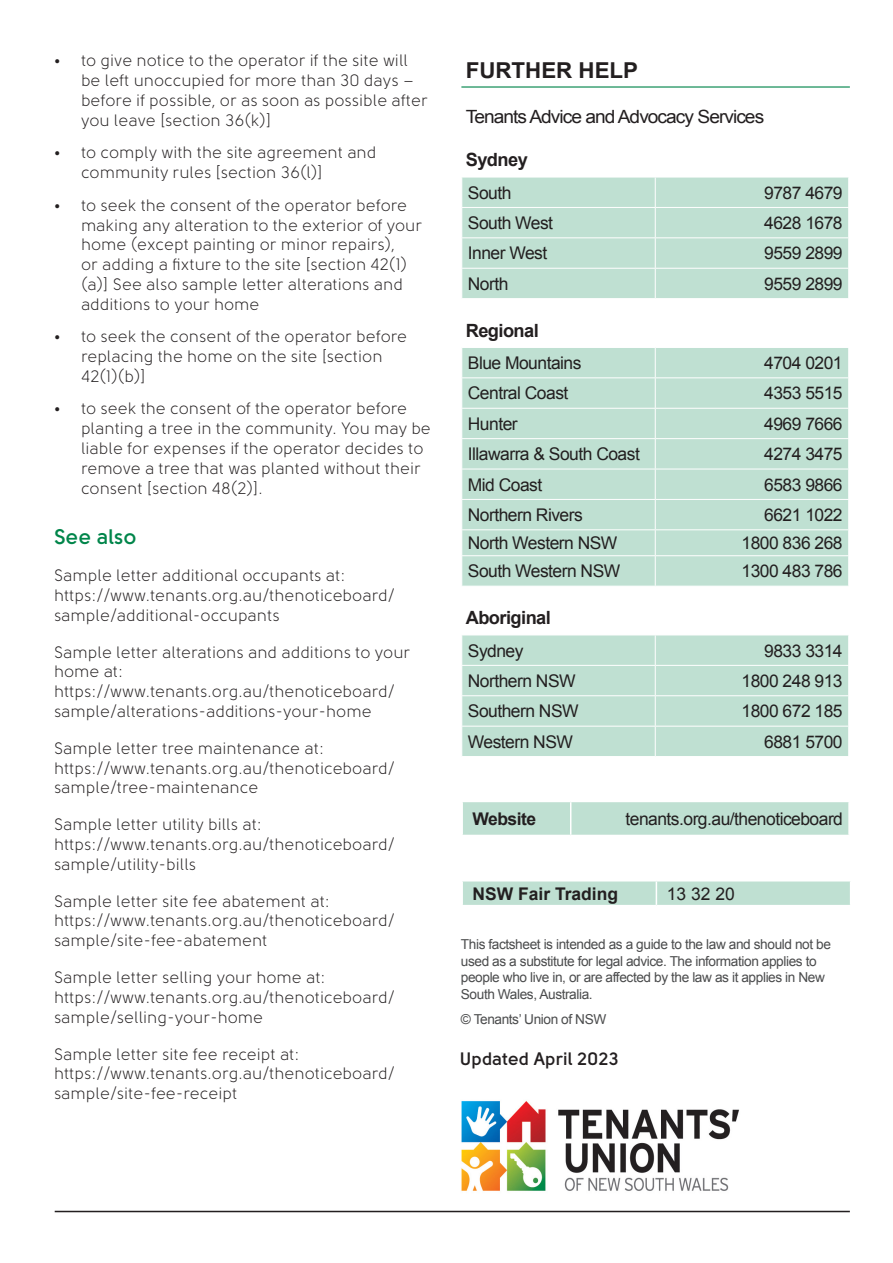
<style>
.page{position:relative;width:893px;height:1263px;background:#fff}
.page>*{position:absolute;margin:0;border:0;box-sizing:border-box;transform-origin:0 0}
.t1{font:700 21.9px "Arial";color:#231f20}
.Heading_fact_sheet{font:700 21px "Solomon Sans Semi";color:#00854a}
.t2{font:18.3px "Arial";letter-spacing:-.05em;color:#231f20;scale:1.05 1}
.t3{font:700 18.3px "Arial";letter-spacing:-.03em;color:#231f20}
.Heading_fact_sheet-2{font:700 18px "Solomon Sans Semi";color:#231f20}
.t4{font:17.4px "Arial";letter-spacing:-.03em;color:#231f20}
.t5{font:700 17.4px "Arial";color:#231f20}
.t6{font:700 17.4px "Arial";letter-spacing:-.03em;color:#231f20}
.t7{font:700 16.65px "Arial";letter-spacing:-.03em;color:#231f20}
.Heading_fact_sheet-3{font:16.5px/19.8px "Solomon Sans Book";color:#231f20}
.t8{font:13.65px/16.4px "Arial";letter-spacing:-.03em;color:#4b4c4d}
</style>
<div class="page">
<div style="left:462px;top:178px;width:386px;height:120px;background:#bfe0d2"></div>
<hr style="left:655px;top:177px;width:1px;height:30px;background:#fff">
<hr style="left:461px;top:207px;width:194px;height:1px;background:#fff">
<hr style="left:655px;top:207px;width:194px;height:1px;background:#fff">
<svg style="left:655px;top:208px;width:1px;height:29px"></svg>
<svg style="left:848px;top:208px;width:1px;height:29px"></svg>
<hr style="left:461px;top:237px;width:194px;height:1px;background:#fff">
<hr style="left:655px;top:237px;width:194px;height:1px;background:#fff">
<hr style="left:655px;top:238px;width:1px;height:30px;background:#fff">
<hr style="left:461px;top:268px;width:194px;height:1px;background:#fff">
<hr style="left:655px;top:268px;width:194px;height:1px;background:#fff">
<svg style="left:655px;top:269px;width:1px;height:29px"></svg>
<svg style="left:848px;top:269px;width:1px;height:29px"></svg>
<div style="left:462px;top:348px;width:386px;height:238px;background:#bfe0d2"></div>
<svg style="left:655px;top:348px;width:1px;height:29px"></svg>
<svg style="left:848px;top:348px;width:1px;height:29px"></svg>
<hr style="left:461px;top:377px;width:194px;height:1px;background:#fff">
<hr style="left:655px;top:377px;width:194px;height:1px;background:#fff">
<hr style="left:655px;top:378px;width:1px;height:30px;background:#fff">
<hr style="left:461px;top:408px;width:194px;height:1px;background:#fff">
<hr style="left:655px;top:408px;width:194px;height:1px;background:#fff">
<svg style="left:655px;top:409px;width:1px;height:29px"></svg>
<svg style="left:848px;top:409px;width:1px;height:29px"></svg>
<hr style="left:461px;top:438px;width:194px;height:1px;background:#fff">
<hr style="left:655px;top:438px;width:194px;height:1px;background:#fff">
<hr style="left:655px;top:439px;width:1px;height:30px;background:#fff">
<hr style="left:461px;top:469px;width:194px;height:1px;background:#fff">
<hr style="left:655px;top:469px;width:194px;height:1px;background:#fff">
<hr style="left:655px;top:469px;width:1px;height:30px;background:#fff">
<hr style="left:461px;top:499px;width:194px;height:1px;background:#fff">
<hr style="left:655px;top:499px;width:194px;height:1px;background:#fff">
<hr style="left:461px;top:529px;width:194px;height:1px;background:#fff">
<hr style="left:655px;top:529px;width:194px;height:1px;background:#fff">
<svg style="left:655px;top:500px;width:1px;height:55px"></svg>
<svg style="left:848px;top:500px;width:1px;height:55px"></svg>
<hr style="left:461px;top:555px;width:194px;height:1px;background:#fff">
<hr style="left:655px;top:555px;width:194px;height:1px;background:#fff">
<hr style="left:655px;top:556px;width:1px;height:30px;background:#fff">
<div style="left:462px;top:636px;width:386px;height:120px;background:#bfe0d2"></div>
<hr style="left:655px;top:635px;width:1px;height:30px;background:#fff">
<hr style="left:461px;top:665px;width:194px;height:1px;background:#fff">
<hr style="left:655px;top:665px;width:194px;height:1px;background:#fff">
<svg style="left:655px;top:666px;width:1px;height:29px"></svg>
<svg style="left:848px;top:666px;width:1px;height:29px"></svg>
<hr style="left:461px;top:695px;width:194px;height:1px;background:#fff">
<hr style="left:655px;top:695px;width:194px;height:1px;background:#fff">
<hr style="left:655px;top:696px;width:1px;height:30px;background:#fff">
<hr style="left:461px;top:726px;width:194px;height:1px;background:#fff">
<hr style="left:655px;top:726px;width:194px;height:1px;background:#fff">
<hr style="left:655px;top:726px;width:1px;height:30px;background:#fff">
<div style="left:463px;top:802px;width:385px;height:33px;background:#bfe0d2"></div>
<hr style="left:570px;top:802px;width:1px;height:33px;background:#fff">
<div style="left:462px;top:881px;width:389px;height:24px;background:#bfe0d2"></div>
<hr style="left:461px;top:86px;width:389px;height:2px;background:#00854a">
<img style="left:461px;top:1101px;width:278px;height:90px">
<hr style="left:55px;top:1211px;width:795px;height:1px;background:#231f20">
<p class="Heading_fact_sheet-3" style="left:81px;top:51px;width:348px;text-indent:-27px">• to give notice to the operator if the site will be left unoccupied for more than 30 days – before if possible, or as soon as possible after you leave [section 36(k)]</p>
<p class="Heading_fact_sheet-3" style="left:81px;top:143px;width:297px;text-indent:-27px">• to comply with the site agreement and community rules [section 36(l)]</p>
<p class="Heading_fact_sheet-3" style="left:81px;top:195px;width:343px;text-indent:-27px">• to seek the consent of the operator before making any alteration to the exterior of your home (except painting or minor repairs),<br>or adding a fixture to the site [section 42(1) (a)] See also sample letter alterations and additions to your home</p>
<p class="Heading_fact_sheet-3" style="left:81px;top:327px;width:328px;text-indent:-27px">• to seek the consent of the operator before replacing the home on the site [section<br>42(1)(b)]</p>
<p class="Heading_fact_sheet-3" style="left:81px;top:399px;width:351px;text-indent:-27px">• to seek the consent of the operator before planting a tree in the community. You may be liable for expenses if the operator decides to remove a tree that was planted without their consent [section 48(2)].</p>
<p class="Heading_fact_sheet" style="left:54px;top:525px;width:84px">See also</p>
<p class="Heading_fact_sheet-3" style="left:54px;top:566px;width:342px">Sample letter additional occupants at: https://www.tenants.org.au/thenoticeboard/ sample/additional-occupants</p>
<p class="Heading_fact_sheet-3" style="left:54px;top:642px;width:358px">Sample letter alterations and additions to your home at: https://www.tenants.org.au/thenoticeboard/ sample/alterations-additions-your-home</p>
<p class="Heading_fact_sheet-3" style="left:54px;top:738px;width:342px">Sample letter tree maintenance at: https://www.tenants.org.au/thenoticeboard/ sample/tree-maintenance</p>
<p class="Heading_fact_sheet-3" style="left:54px;top:815px;width:342px">Sample letter utility bills at: https://www.tenants.org.au/thenoticeboard/ sample/utility-bills</p>
<p class="Heading_fact_sheet-3" style="left:54px;top:891px;width:342px">Sample letter site fee abatement at: https://www.tenants.org.au/thenoticeboard/ sample/site-fee-abatement</p>
<p class="Heading_fact_sheet-3" style="left:54px;top:967px;width:342px">Sample letter selling your home at: https://www.tenants.org.au/thenoticeboard/ sample/selling-your-home</p>
<p class="Heading_fact_sheet-3" style="left:54px;top:1044px;width:342px">Sample letter site fee receipt at: https://www.tenants.org.au/thenoticeboard/ sample/site-fee-receipt</p>
<p class="Heading_fact_sheet-2" style="left:460px;top:1048px;width:160px">Updated April 2023</p>
<p class="t1" style="left:466px;top:56px;width:174px">FURTHER HELP</p>
<p class="t2" style="left:466px;top:104px;width:286px">Tenants Advice and Advocacy Services</p>
<p class="t3" style="left:466px;top:148px;width:64px">Sydney</p>
<p class="t4" style="left:468px;top:181px;width:45px">South</p>
<p class="t4" style="left:764px;top:181px;width:80px">9787 4679</p>
<p class="t4" style="left:468px;top:211px;width:87px">South West</p>
<p class="t4" style="left:764px;top:211px;width:80px">4628 1678</p>
<p class="t4" style="left:468px;top:242px;width:81px">Inner West</p>
<p class="t4" style="left:764px;top:242px;width:80px">9559 2899</p>
<p class="t4" style="left:468px;top:272px;width:42px">North</p>
<p class="t4" style="left:764px;top:272px;width:80px">9559 2899</p>
<p class="t3" style="left:466px;top:318px;width:75px">Regional</p>
<p class="t4" style="left:468px;top:351px;width:115px">Blue Mountains</p>
<p class="t4" style="left:764px;top:351px;width:80px">4704 0201</p>
<p class="t4" style="left:468px;top:382px;width:102px">Central Coast</p>
<p class="t4" style="left:764px;top:382px;width:80px">4353 5515</p>
<p class="t4" style="left:468px;top:412px;width:51px">Hunter</p>
<p class="t4" style="left:764px;top:412px;width:80px">4969 7666</p>
<p class="t4" style="left:468px;top:443px;width:174px">Illawarra &amp; South Coast</p>
<p class="t4" style="left:764px;top:443px;width:80px">4274 3475</p>
<p class="t4" style="left:468px;top:473px;width:76px">Mid Coast</p>
<p class="t4" style="left:764px;top:473px;width:80px">6583 9866</p>
<p class="t4" style="left:468px;top:503px;width:116px">Northern Rivers</p>
<p class="t4" style="left:764px;top:503px;width:80px">6621 1022</p>
<p class="t4" style="left:468px;top:532px;width:151px">North Western NSW</p>
<p class="t4" style="left:741px;top:532px;width:103px">1800 836 268</p>
<p class="t4" style="left:468px;top:560px;width:154px">South Western NSW</p>
<p class="t4" style="left:741px;top:560px;width:103px">1300 483 786</p>
<p class="t3" style="left:466px;top:606px;width:87px">Aboriginal</p>
<p class="t4" style="left:468px;top:639px;width:57px">Sydney</p>
<p class="t4" style="left:764px;top:639px;width:80px">9833 3314</p>
<p class="t4" style="left:468px;top:669px;width:109px">Northern NSW</p>
<p class="t4" style="left:741px;top:669px;width:103px">1800 248 913</p>
<p class="t4" style="left:468px;top:700px;width:112px">Southern NSW</p>
<p class="t4" style="left:741px;top:700px;width:103px">1800 672 185</p>
<p class="t4" style="left:468px;top:730px;width:107px">Western NSW</p>
<p class="t4" style="left:764px;top:730px;width:80px">6881 5700</p>
<p class="t6" style="left:473px;top:807px;width:65px">Website</p>
<p class="t4" style="left:625px;top:807px;width:219px">tenants.org.au/thenoticeboard</p>
<p class="t5" style="left:473px;top:882px;width:147px">NSW Fair Trading</p>
<p class="t4" style="left:667px;top:882px;width:70px">13 32 20</p>
<p class="t8" style="left:461px;top:936px;width:372px">This factsheet is intended as a guide to the law and should not be used as a substitute for legal advice. The information applies to people who live in, or are affected by the law as it applies in New South Wales, Australia.</p>
<p class="t8" style="left:461px;top:1011px;width:147px">© Tenants’ Union of NSW</p>
<p class="t7" style="left:461px;top:1051px;width:168px">Updated: August 2021</p>
</div>
